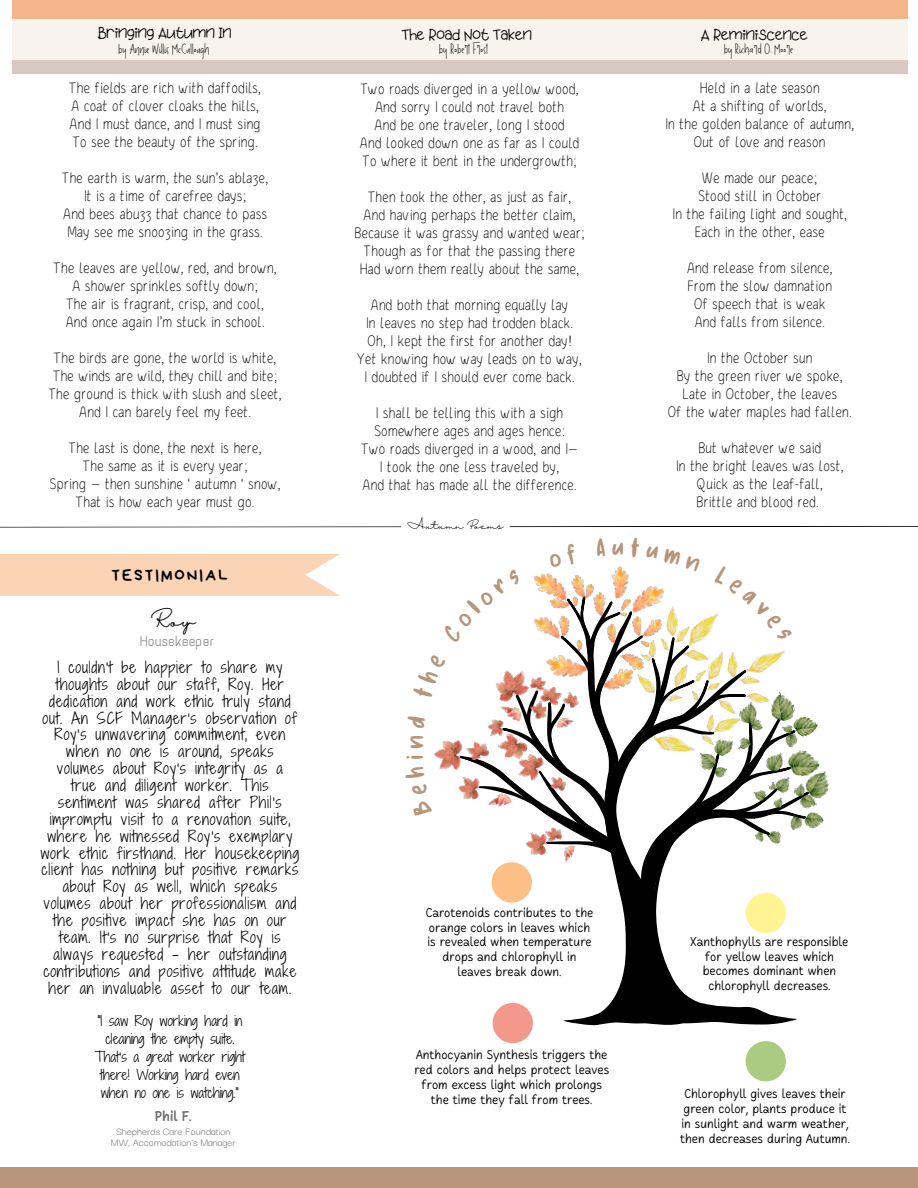
<style>
.page{position:relative;width:918px;height:1188px;background:#fff}
.page>*{position:absolute;margin:0;border:0;box-sizing:border-box;transform-origin:0 0}
.t1{font:26.4px "Kandy Yum";color:#b6957b}
.t2{font:16.95px "Bryndan Write";letter-spacing:.125em;color:#000}
.t3{font:16.95px "Halimun";color:#000}
.t4{font:15px "Xarrovv";color:#000}
.t5{font:15px/16.8px "Shadows Into Light Two";letter-spacing:.055em;color:#000;text-align:center}
.t6{font:15px "Apple Juice";color:#000}
.t7{font:14.1px "Text Me One";color:#737373}
.t8{font:700 14.1px "Cakerolli";color:#737373}
.t9{font:13.5px/18px "Shadows Into Light Two";color:#000;text-align:center}
.t10{font:13.5px "Theoverthinkers";color:#000}
.t11{font:12.75px/14.9px "Cakerolli";color:#000;text-align:center}
.t12{font:11.25px "Darker Grotesque";color:#737373}
.t13{font:9px "Halimun";color:#000}
</style>
<div class="page">
<div style="left:12px;top:0;width:895px;height:70px;background:#f7f3ea"></div>
<svg style="left:0;top:526px;width:918px;height:2px"></svg>
<div style="left:12px;top:60px;width:896px;height:14px;background:#d9c7c1"></div>
<div style="left:12px;top:0;width:896px;height:19px;background:#f4b688"></div>
<div style="left:0;top:1167px;width:918px;height:21px;background:#b6957b"></div>
<img style="left:809px;top:812px;width:15px;height:16px">
<img style="left:809px;top:801px;width:8px;height:7px">
<img style="left:809px;top:771px;width:20px;height:30px">
<img style="left:809px;top:753px;width:12px;height:25px">
<img style="left:809px;top:718px;width:9px;height:17px">
<div style="left:493px;top:1003px;width:40px;height:40px;background:#f2998b;border-radius:50%"></div>
<div style="left:746px;top:1041px;width:40px;height:40px;background:#abcb80;border-radius:50%"></div>
<div style="left:0;top:554px;width:340px;height:42px;background:#fbd4b6"></div>
<svg style="left:434px;top:566px;width:375px;height:459px"></svg>
<p class="t6" style="left:97px;top:24px;width:135px">Bringing Autumn In</p>
<p class="t6" style="left:401px;top:26px;width:132px">The Road Not Taken</p>
<p class="t10" style="left:440px;top:41px;width:50px">by Robert Frost</p>
<p class="t10" style="left:119px;top:41px;width:92px">by Annie Willis McCullough</p>
<p class="t4" style="left:69px;top:77px;width:194px">The fields are rich with daffodils,</p>
<p class="t4" style="left:71px;top:95px;width:189px">A coat of clover cloaks the hills,</p>
<p class="t4" style="left:70px;top:113px;width:193px">And I must dance, and I must sing</p>
<p class="t4" style="left:73px;top:131px;width:187px">To see the beauty of the spring.</p>
<p class="t4" style="left:62px;top:167px;width:208px">The earth is warm, the sun’s ablaze,</p>
<p class="t4" style="left:84px;top:185px;width:164px">It is a time of carefree days;</p>
<p class="t4" style="left:63px;top:203px;width:206px">And bees abuzz that chance to pass</p>
<p class="t4" style="left:68px;top:221px;width:197px">May see me snoozing in the grass.</p>
<p class="t4" style="left:54px;top:257px;width:225px">The leaves are yellow, red, and brown,</p>
<p class="t4" style="left:72px;top:275px;width:187px">A shower sprinkles softly down;</p>
<p class="t4" style="left:66px;top:293px;width:199px">The air is fragrant, crisp, and cool,</p>
<p class="t4" style="left:66px;top:311px;width:200px">And once again I’m stuck in school.</p>
<p class="t4" style="left:54px;top:347px;width:224px">The birds are gone, the world is white,</p>
<p class="t4" style="left:53px;top:365px;width:226px">The winds are wild, they chill and bite;</p>
<p class="t4" style="left:49px;top:383px;width:235px">The ground is thick with slush and sleet,</p>
<p class="t4" style="left:79px;top:401px;width:174px">And I can barely feel my feet.</p>
<p class="t4" style="left:69px;top:437px;width:194px">The last is done, the next is here,</p>
<p class="t4" style="left:83px;top:455px;width:166px">The same as it is every year;</p>
<p class="t4" style="left:50px;top:473px;width:232px">Spring — then sunshine ‘ autumn ‘ snow,</p>
<p class="t4" style="left:76px;top:491px;width:180px">That is how each year must go.</p>
<p class="t2" style="left:112px;top:566px;width:118px">TESTIMONIAL</p>
<p class="t3" style="left:151px;top:612px;width:46px">Roy</p>
<p class="t7" style="left:140px;top:633px;width:75px">Housekeeper</p>
<p class="t5" style="left:41px;top:659px;width:260px">I couldn't be happier to share my thoughts about our staff, Roy. Her dedication and work ethic truly stand out. An SCF Manager's observation of Roy's unwavering commitment, even when no one is around, speaks<br>volumes about Roy's integrity as a<br>true and diligent worker. This sentiment was shared after Phil's impromptu visit to a renovation suite, where he witnessed Roy's exemplary work ethic firsthand. Her housekeeping client has nothing but positive remarks about Roy as well, which speaks volumes about her professionalism and the positive impact she has on our team. It's no surprise that Roy is always requested – her outstanding contributions and positive attitude make her an invaluable asset to our team.</p>
<p class="t9" style="left:95px;top:1012px;width:152px">"I saw Roy working hard in cleaning the empty suite.<br>That's a great worker right there! Working hard even when no one is watching."</p>
<p class="t8" style="left:155px;top:1110px;width:38px">Phil F.</p>
<p class="t12" style="left:116px;top:1123px;width:116px">Shepherds Care Foundation</p>
<p class="t12" style="left:111px;top:1134px;width:126px">MW, Accomodation's Manager</p>
<p class="t4" style="left:361px;top:78px;width:219px">Two roads diverged in a yellow wood,</p>
<p class="t4" style="left:375px;top:96px;width:191px">And sorry I could not travel both</p>
<p class="t4" style="left:375px;top:114px;width:192px">And be one traveler, long I stood</p>
<p class="t4" style="left:360px;top:132px;width:221px">And looked down one as far as I could</p>
<p class="t4" style="left:363px;top:150px;width:216px">To where it bent in the undergrowth;</p>
<p class="t4" style="left:368px;top:186px;width:205px">Then took the other, as just as fair,</p>
<p class="t4" style="left:364px;top:204px;width:214px">And having perhaps the better claim,</p>
<p class="t4" style="left:355px;top:222px;width:232px">Because it was grassy and wanted wear;</p>
<p class="t4" style="left:364px;top:240px;width:213px">Though as for that the passing there</p>
<p class="t4" style="left:360px;top:258px;width:221px">Had worn them really about the same,</p>
<p class="t4" style="left:371px;top:294px;width:199px">And both that morning equally lay</p>
<p class="t4" style="left:366px;top:312px;width:209px">In leaves no step had trodden black.</p>
<p class="t4" style="left:368px;top:330px;width:206px">Oh, I kept the first for another day!</p>
<p class="t4" style="left:357px;top:348px;width:226px">Yet knowing how way leads on to way,</p>
<p class="t4" style="left:365px;top:366px;width:212px">I doubted if I should ever come back.</p>
<p class="t4" style="left:376px;top:402px;width:189px">I shall be telling this with a sigh</p>
<p class="t4" style="left:374px;top:420px;width:192px">Somewhere ages and ages hence:</p>
<p class="t4" style="left:362px;top:438px;width:218px">Two roads diverged in a wood, and I—</p>
<p class="t4" style="left:380px;top:456px;width:181px">I took the one less traveled by,</p>
<p class="t4" style="left:363px;top:474px;width:216px">And that has made all the difference.</p>
<p class="t13" style="left:407px;top:520px;width:98px">Autumn Poems</p>
<p class="t1" style="left:612px;top:533px;width:13px">u</p>
<p class="t11" style="left:426px;top:906px;width:169px">Carotenoids contributes to the orange colors in leaves which is revealed when temperature drops and chlorophyll in leaves break down.</p>
<p class="t11" style="left:414px;top:1048px;width:196px">Anthocyanin Synthesis triggers the red colors and helps protect leaves from excess light which prolongs the time they fall from trees.</p>
<p class="t6" style="left:701px;top:26px;width:109px">A Reminiscence</p>
<p class="t10" style="left:724px;top:41px;width:71px">by Richard O. Moore</p>
<p class="t4" style="left:700px;top:77px;width:122px">Held in a late season</p>
<p class="t4" style="left:693px;top:95px;width:136px">At a shifting of worlds,</p>
<p class="t4" style="left:665px;top:113px;width:190px">In the golden balance of autumn,</p>
<p class="t4" style="left:694px;top:131px;width:133px">Out of love and reason</p>
<p class="t4" style="left:702px;top:167px;width:116px">We made our peace;</p>
<p class="t4" style="left:698px;top:185px;width:125px">Stood still in October</p>
<p class="t4" style="left:673px;top:203px;width:176px">In the failing light and sought,</p>
<p class="t4" style="left:695px;top:221px;width:132px">Each in the other, ease</p>
<p class="t4" style="left:687px;top:257px;width:147px">And release from silence,</p>
<p class="t4" style="left:688px;top:275px;width:146px">From the slow damnation</p>
<p class="t4" style="left:694px;top:293px;width:133px">Of speech that is weak</p>
<p class="t4" style="left:695px;top:311px;width:132px">And falls from silence.</p>
<p class="t4" style="left:707px;top:347px;width:107px">In the October sun</p>
<p class="t4" style="left:677px;top:365px;width:167px">By the green river we spoke,</p>
<p class="t4" style="left:683px;top:383px;width:156px">Late in October, the leaves</p>
<p class="t4" style="left:668px;top:401px;width:186px">Of the water maples had fallen.</p>
<p class="t4" style="left:698px;top:437px;width:125px">But whatever we said</p>
<p class="t4" style="left:676px;top:455px;width:169px">In the bright leaves was lost,</p>
<p class="t4" style="left:697px;top:473px;width:128px">Quick as the leaf-fall,</p>
<p class="t4" style="left:696px;top:491px;width:124px">Brittle and blood red.</p>
<p class="t11" style="left:691px;top:935px;width:159px">Xanthophylls are responsible for yellow leaves which becomes dominant when chlorophyll decreases.</p>
<p class="t11" style="left:680px;top:1088px;width:172px">Chlorophyll gives leaves their green color, plants produce it in sunlight and warm weather, then decreases during Autumn.</p>
</div>
